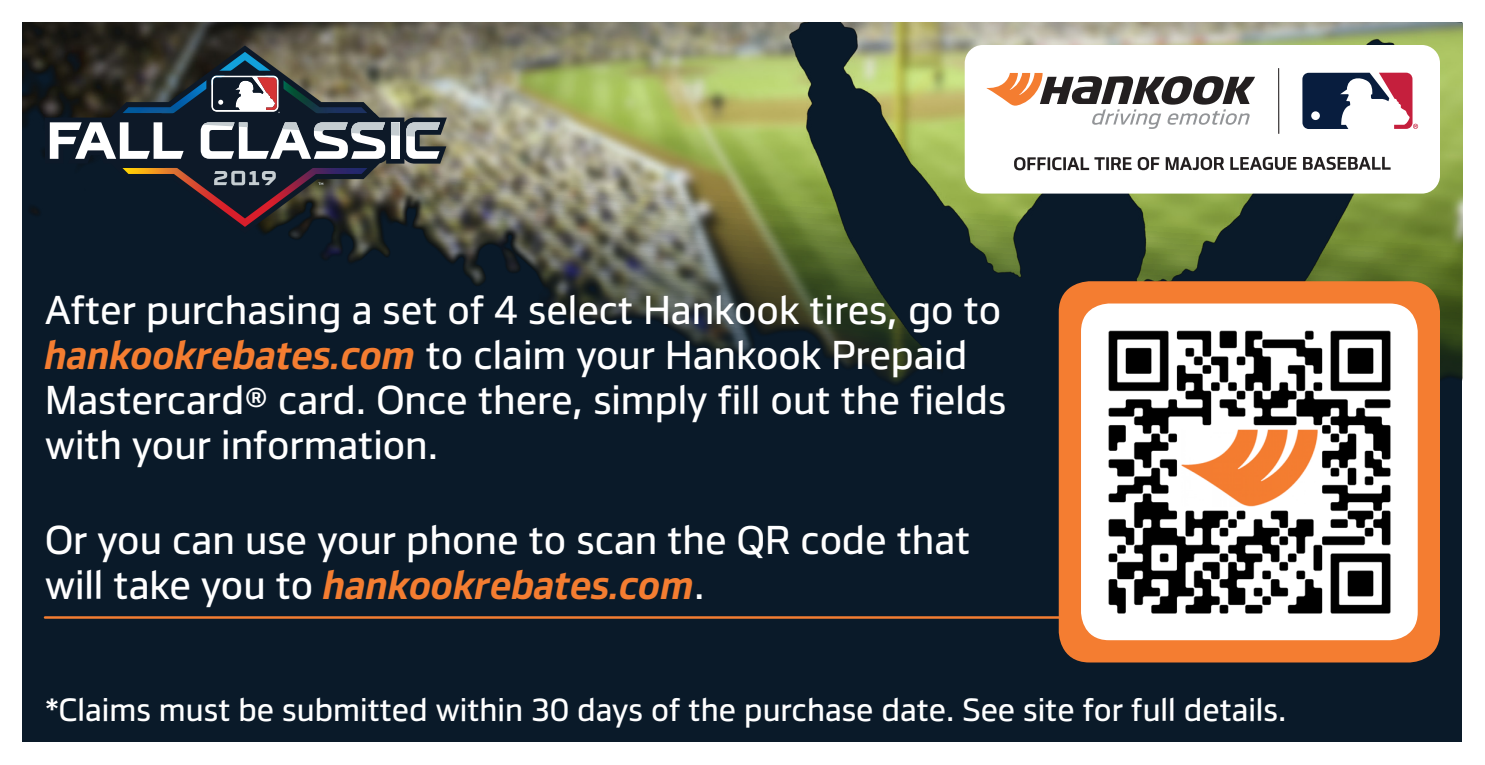
<style>
.page{position:relative;width:1485px;height:765px;background:#fff}
.page>*{position:absolute;margin:0;border:0;box-sizing:border-box;transform-origin:0 0}
.t1{font:37.5px/45px "Hankook TTF Medium";color:#fff}
.t2{font:italic 37.5px "Hankook TTF Semibold";color:#f47d31}
.t3{font:30px "Hankook TTF Medium";color:#fff}
.s1{font-family:"Hankook TTF Semibold";font-style:italic;color:#f47d31}
.s2{font-family:"Hankook TTF Medium";font-style:normal;color:#fff}
</style>
<div class="page">
<div style="left:22px;top:22px;width:1440px;height:720px;background:#0a1a29"></div>
<hr style="left:45px;top:616px;width:1119px;height:3px;background:#f47d31">
<img style="left:22px;top:22px;width:1440px;height:505px">
<div style="left:1059px;top:281px;width:381px;height:381px;background:#f47d31;border-radius:31px"></div>
<div style="left:965px;top:45px;width:475px;height:149px;background:#fff;border-radius:18px"></div>
<svg style="left:1014px;top:157px;width:118px;height:13px"></svg>
<svg style="left:1138px;top:157px;width:21px;height:13px"></svg>
<svg style="left:1166px;top:157px;width:58px;height:13px"></svg>
<svg style="left:1230px;top:157px;width:67px;height:13px"></svg>
<svg style="left:1303px;top:157px;width:88px;height:13px"></svg>
<hr style="left:1278px;top:68px;width:1px;height:66px;background:#231f20">
<svg style="left:1302px;top:73px;width:116px;height:56px"></svg>
<svg style="left:987px;top:73px;width:268px;height:56px"></svg>
<svg style="left:110px;top:45px;width:270px;height:188px"></svg>
<img style="left:122px;top:52px;width:246px;height:175px">
<svg style="left:45px;top:71px;width:402px;height:114px"></svg>
<img style="left:1081px;top:304px;width:337px;height:336px">
<p class="t1" style="left:45px;top:285px;width:963px">After purchasing a set of 4 select Hankook tires, go to <span class="s1">hankookrebates.com</span> to claim your Hankook Prepaid Mastercard® card. Once there, simply fill out the fields with your information.</p>
<p class="t1" style="left:45px;top:516px;width:927px">Or you can use your phone to scan the QR code that</p>
<p class="t2" style="left:45px;top:556px;width:661px"><span class="s2">will take you to</span> hankookrebates.com<span class="s2">.</span></p>
<p class="t3" style="left:45px;top:686px;width:1243px">*Claims must be submitted within 30 days of the purchase date. See site for full details.</p>
</div>
